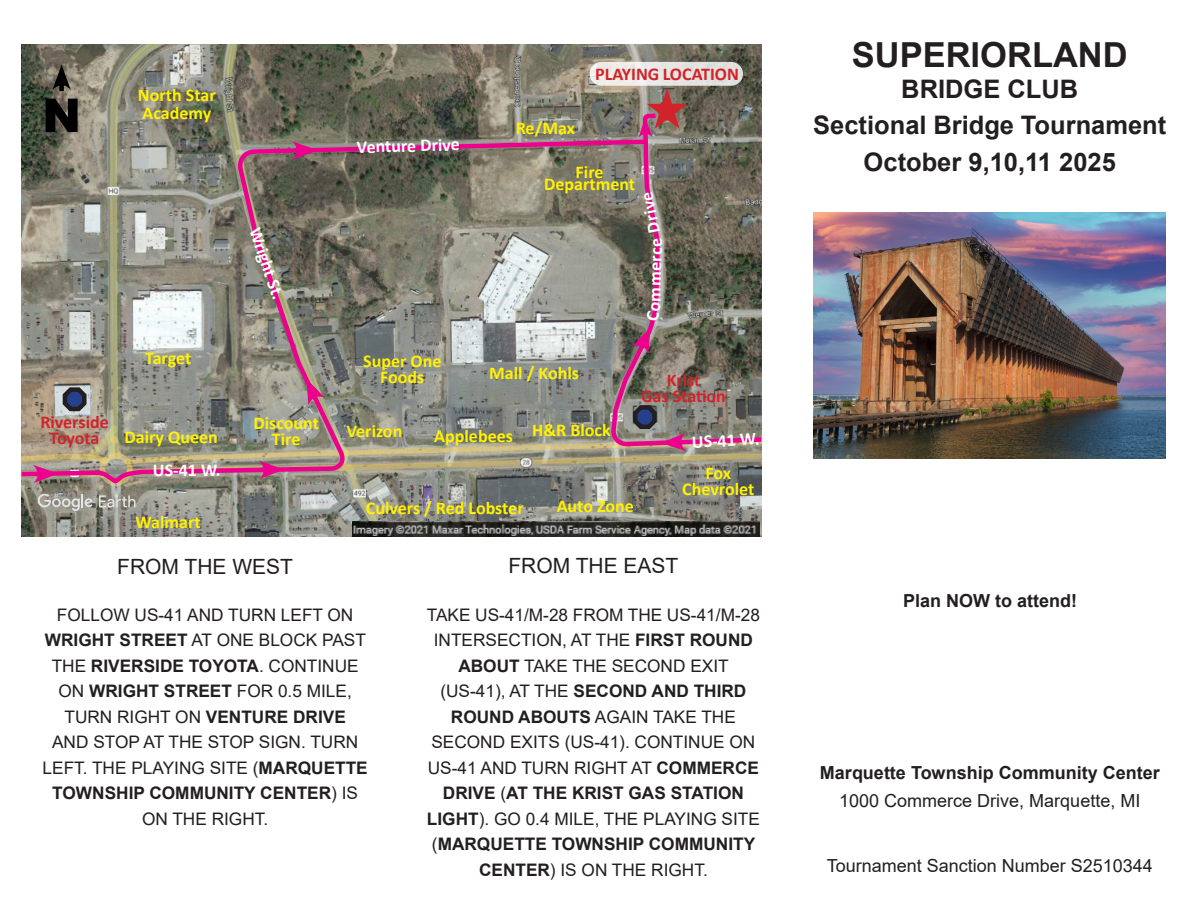
<style>
.page{position:relative;width:1188px;height:918px;background:#fff}
.page>*{position:absolute;margin:0;border:0;box-sizing:border-box;transform-origin:0 0}
.t1{font:700 34.5px "Arial";color:#231f20}
.t2{font:700 25.5px/36.3px "Arial";color:#231f20;text-align:center}
.t3{font:21px "Arial";color:#231f20}
.t4{font:700 18px/16.5px "Calibri";color:#fff200;text-align:center}
.t5{font:18px "Arial";color:#231f20}
.t6{font:700 18px "Arial";color:#231f20}
.t7{font:700 18px "Calibri";color:#fff}
.t8{font:700 18px/16.5px "Calibri";color:#d2232a;text-align:center}
.t9{font:17.25px/25.5px "Arial";color:#231f20;text-align:center}
.s1{font-weight:700}
</style>
<div class="page">
<img style="left:813px;top:213px;width:353px;height:246px">
<img style="left:22px;top:44px;width:739px;height:493px">
<div style="left:590px;top:62px;width:153px;height:24px;background:linear-gradient(to right,#f2f0ec,#dededc);border-radius:12px"></div>
<svg style="left:21px;top:137px;width:629px;height:350px"></svg>
<svg style="left:611px;top:111px;width:151px;height:338px"></svg>
<svg style="left:46px;top:99px;width:32px;height:33px"></svg>
<svg style="left:52px;top:65px;width:19px;height:25px"></svg>
<svg style="left:259px;top:461px;width:25px;height:18px"></svg>
<svg style="left:33px;top:465px;width:25px;height:18px"></svg>
<svg style="left:306px;top:379px;width:19px;height:26px"></svg>
<svg style="left:631px;top:401px;width:55px;height:50px"></svg>
<svg style="left:632px;top:328px;width:19px;height:26px"></svg>
<svg style="left:292px;top:141px;width:26px;height:19px"></svg>
<svg style="left:639px;top:88px;width:48px;height:49px"></svg>
<img style="left:352px;top:521px;width:408px;height:16px">
<svg style="left:38px;top:494px;width:55px;height:17px"></svg>
<svg style="left:99px;top:495px;width:37px;height:13px"></svg>
<svg style="left:646px;top:302px;width:15px;height:20px"></svg>
<p class="t4" style="left:138px;top:86px;width:79px;line-height:18px;text-align:left">North Star<br>Academy</p>
<p class="t4" style="left:145px;top:350px;width:48px">Target</p>
<p class="t8" style="left:40px;top:413px;width:70px">Riverside<br>Toyota</p>
<p class="t4" style="left:124px;top:429px;width:95px">Dairy Queen</p>
<p class="t7" style="left:153px;top:458px;width:69px">US-41 W.</p>
<p class="t4" style="left:136px;top:513px;width:67px">Walmart</p>
<p class="t7" style="left:267px;top:224px;width:76px;rotate:71deg">Wright St.</p>
<p class="t4" style="left:253px;top:414px;width:67px">Discount<br>Tire</p>
<p class="t7" style="left:357px;top:134px;width:105px;rotate:-1deg">Venture Drive</p>
<p class="t4" style="left:516px;top:120px;width:61px">Re/Max</p>
<p class="t8" style="left:595px;top:65px;width:145px">PLAYING LOCATION</p>
<p class="t4" style="left:576px;top:164px;width:29px">Fire</p>
<p class="t4" style="left:544px;top:176px;width:93px">Department</p>
<p class="t7" style="left:645px;top:249px;width:57px;rotate:-101deg">e Drive</p>
<p class="t7" style="left:642px;top:301px;width:56px;rotate:-88deg">mmerc</p>
<p class="t4" style="left:363px;top:352px;width:80px">Super One<br>Foods</p>
<p class="t4" style="left:489px;top:364px;width:91px">Mall / Kohls</p>
<p class="t4" style="left:347px;top:422px;width:57px">Verizon</p>
<p class="t4" style="left:434px;top:428px;width:80px">Applebees</p>
<p class="t4" style="left:532px;top:421px;width:80px">H&amp;R Block</p>
<p class="t4" style="left:366px;top:500px;width:159px">Culvers / Red Lobster</p>
<p class="t4" style="left:557px;top:498px;width:79px">Auto Zone</p>
<p class="t8" style="left:641px;top:371px;width:86px">Krist<br>Gas Station</p>
<p class="t7" style="left:691px;top:429px;width:69px;rotate:-3deg">US-41 W.</p>
<p class="t4" style="left:682px;top:464px;width:74px">Fox<br>Chevrolet</p>
<p class="t3" style="left:117px;top:552px;width:177px">FROM THE WEST</p>
<p class="t9" style="left:43px;top:602px;width:327px">FOLLOW US-41 AND TURN LEFT ON<br><span class="s1">WRIGHT STREET</span> AT ONE BLOCK PAST<br>THE <span class="s1">RIVERSIDE TOYOTA</span>. CONTINUE<br>ON <span class="s1">WRIGHT STREET</span> FOR 0.5 MILE,<br>TURN RIGHT ON <span class="s1">VENTURE DRIVE<br></span>AND STOP AT THE STOP SIGN. TURN<br>LEFT. THE PLAYING SITE (<span class="s1">MARQUETTE<br>TOWNSHIP COMMUNITY CENTER</span>) IS<br>ON THE RIGHT.</p>
<p class="t3" style="left:508px;top:552px;width:171px">FROM THE EAST</p>
<p class="t9" style="left:427px;top:602px;width:335px">TAKE US-41/M-28 FROM THE US-41/M-28<br>INTERSECTION, AT THE <span class="s1">FIRST ROUND<br>ABOUT</span> TAKE THE SECOND EXIT (US-41), AT THE <span class="s1">SECOND AND THIRD<br>ROUND ABOUTS</span> AGAIN TAKE THE<br>SECOND EXITS (US-41). CONTINUE ON<br>US-41 AND TURN RIGHT AT <span class="s1">COMMERCE<br>DRIVE</span> (<span class="s1">AT THE KRIST GAS STATION<br>LIGHT</span>). GO 0.4 MILE, THE PLAYING SITE (<span class="s1">MARQUETTE TOWNSHIP COMMUNITY<br>CENTER</span>) IS ON THE RIGHT.</p>
<h1 class="t1" style="left:852px;top:31px;width:278px">SUPERIORLAND</h1>
<h2 class="t2" style="left:813px;top:71px;width:355px">BRIDGE CLUB<br>Sectional Bridge Tournament</h2>
<h2 class="t2" style="left:864px;top:144px;width:254px">October 9,10,11 2025</h2>
<p class="t6" style="left:903px;top:588px;width:176px">Plan NOW to attend!</p>
<p class="t6" style="left:820px;top:760px;width:341px">Marquette Township Community Center</p>
<p class="t5" style="left:839px;top:788px;width:303px">1000 Commerce Drive, Marquette, MI</p>
<p class="t5" style="left:827px;top:853px;width:328px">Tournament Sanction Number S2510344</p>
</div>
